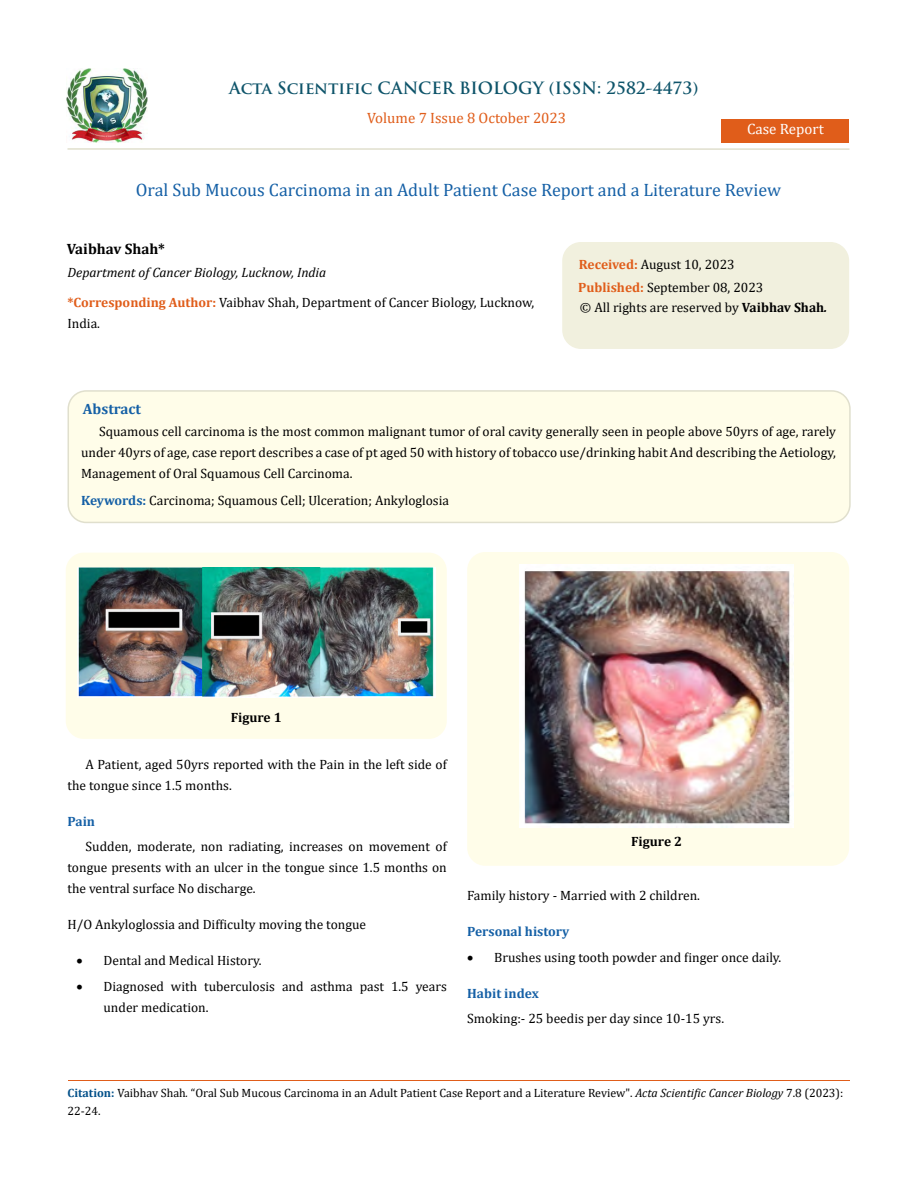
<style>
.page{position:relative;width:917px;height:1188px;background:#fff}
.page>*{position:absolute;margin:0;border:0;box-sizing:border-box;transform-origin:0 0}
.t1{font:18px "Cambria";color:#1560a6}
.t2{font:700 16.5px "Trajan Pro";color:#0e546a}
.t3{font:15px "Cambria";color:#e05d1a}
.t4{font:700 15px "Cambria";color:#000}
.t5{font:15px "Cambria";color:#fff}
.t6{font:700 15px "Cambria";color:#1560a6}
.t7{font:13.5px/21px "Cambria";color:#000}
.t8{font:italic 13.5px "Cambria";color:#000}
.t9{font:700 13.5px "Cambria";color:#1560a6}
.t10{font:700 13.5px "Cambria";color:#000}
.t11{font:12px/18px "Cambria";color:#000}
.s1{font-weight:700;color:#e05d1a}
.s2{font-weight:700}
.s3{font-weight:700;font-style:italic}
.s4{font-weight:700;color:#1560a6}
.s5{font-weight:700;color:#035089}
.s6{font-style:italic}
</style>
<div class="page">
<img style="left:67px;top:68px;width:80px;height:74px">
<div style="left:721px;top:119px;width:128px;height:23px;background:#e05d1a"></div>
<div style="left:563px;top:243px;width:285px;height:105px;background:#f1f0de;border-radius:18px"></div>
<div style="left:562px;top:242px;width:287px;height:107px;border:2px solid #f1f0de;border-radius:18px"></div>
<div style="left:68px;top:391px;width:781px;height:131px;background:#fffde9;border-radius:18px"></div>
<div style="left:67px;top:390px;width:783px;height:133px;border:2px solid #e0dfcd;border-radius:18px"></div>
<div style="left:66px;top:553px;width:381px;height:186px;background:#fffde9;border-radius:18px"></div>
<img style="left:77px;top:567px;width:358px;height:131px">
<div style="left:467px;top:552px;width:382px;height:314px;background:#fffde9;border-radius:18px"></div>
<img style="left:519px;top:564px;width:274px;height:263px">
<hr style="left:68px;top:1081px;width:781px;height:1px;background:#e05d1a">
<hr style="left:67px;top:148px;width:782px;height:2px;background:#e0dfcd">
<p class="t2" style="left:229px;top:77px;width:471px">Acta Scientific CANCER BIOLOGY (ISSN: 2582-4473)</p>
<p class="t3" style="left:367px;top:109px;width:200px">Volume 7 Issue 8 October 2023</p>
<p class="t5" style="left:747px;top:120px;width:78px">Case Report</p>
<h1 class="t1" style="left:136px;top:180px;width:646px">Oral Sub Mucous Carcinoma in an Adult Patient Case Report and a Literature Review</h1>
<p class="t4" style="left:67px;top:239px;width:100px">Vaibhav Shah*</p>
<p class="t8" style="left:67px;top:263px;width:260px">Department of Cancer Biology, Lucknow, India</p>
<p class="t7" style="left:67px;top:292px;width:468px"><span class="s1">*Corresponding Author:</span> Vaibhav Shah, Department of Cancer Biology, Lucknow,<br>India.</p>
<p class="t7" style="left:578px;top:253px;width:187px;line-height:23px"><span class="s1">Received:</span> August 10, 2023<br><span class="s1">Published:</span> September 08, 2023</p>
<p class="t7" style="left:580px;top:297px;width:249px">© All rights are reserved by <span class="s2">Vaibhav Shah</span><span class="s3">.</span></p>
<p class="t6" style="left:83px;top:399px;width:60px">Abstract</p>
<p class="t7" style="left:81px;top:421px;width:756px;text-align:justify;text-indent:18px">Squamous cell carcinoma is the most common malignant tumor of oral cavity generally seen in people above 50yrs of age, rarely under 40yrs of age, case report describes a case of pt aged 50 with history of tobacco use/drinking habit And describing the Aetiology, Management of Oral Squamous Cell Carcinoma.</p>
<p class="t7" style="left:81px;top:490px;width:369px"><span class="s4">Keywords:</span> Carcinoma; Squamous Cell; Ulceration; Ankyloglosia</p>
<p class="t10" style="left:231px;top:708px;width:52px">Figure 1</p>
<p class="t7" style="left:67px;top:753px;width:381px;text-indent:18px">A Patient, aged 50yrs reported with the Pain in the left side of the tongue since 1.5 months.</p>
<p class="t9" style="left:67px;top:812px;width:29px">Pain</p>
<p class="t7" style="left:67px;top:836px;width:381px;text-align:justify;text-indent:18px">Sudden, moderate, non radiating, increases on movement of tongue presents with an ulcer in the tongue since 1.5 months on the ventral surface No discharge.</p>
<p class="t7" style="left:67px;top:914px;width:300px">H/O Ankyloglossia and Difficulty moving the tongue</p>
<p class="t7" style="left:76px;top:950px;width:186px">• Dental and Medical History.</p>
<p class="t7" style="left:103px;top:976px;width:345px;text-indent:-27px">• Diagnosed with tuberculosis and asthma past 1.5 years under medication.</p>
<p class="t10" style="left:631px;top:832px;width:52px">Figure 2</p>
<p class="t7" style="left:467px;top:885px;width:234px">Family history - Married with 2 children.</p>
<p class="t9" style="left:467px;top:922px;width:104px">Personal history</p>
<p class="t7" style="left:467px;top:947px;width:316px">• Brushes using tooth powder and finger once daily.</p>
<p class="t9" style="left:467px;top:984px;width:73px">Habit index</p>
<p class="t7" style="left:467px;top:1008px;width:258px">Smoking:- 25 beedis per day since 10-15 yrs.</p>
<p class="t11" style="left:68px;top:1084px;width:777px"><span class="s5">Citation:</span> Vaibhav Shah<span class="s6">.</span> “Oral Sub Mucous Carcinoma in an Adult Patient Case Report and a Literature Review". <span class="s6">Acta Scientific Cancer Biology</span> 7.8 (2023):<br>22-24.</p>
</div>
